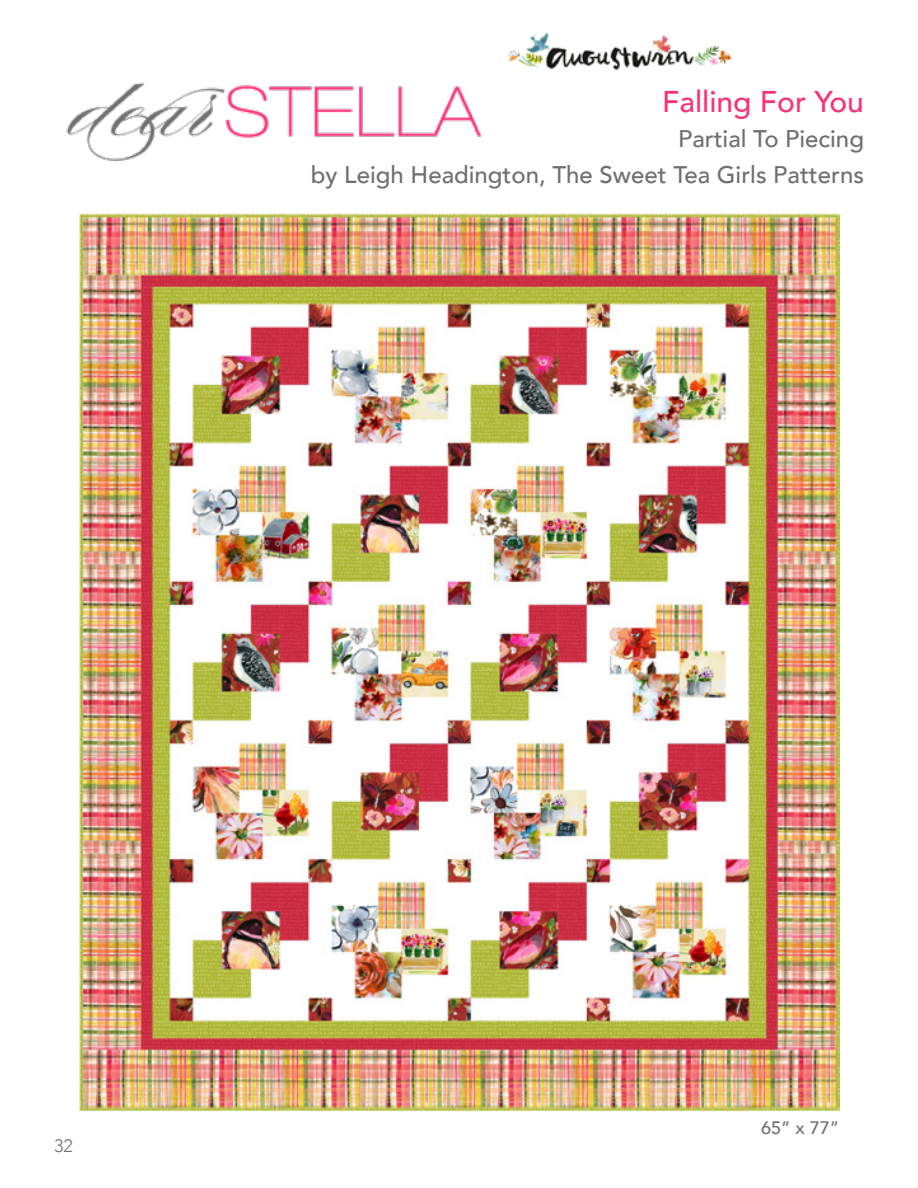
<style>
.page{position:relative;width:918px;height:1188px;background:#fff}
.page>*{position:absolute;margin:0;border:0;box-sizing:border-box;transform-origin:0 0}
.Collection_Title{font:500 30px "Avenir";color:#fa3378}
.TITLE_sub{font:500 24px "Avenir";color:#6f6f6f}
.t1{font:500 18px "Avenir";color:#707070}
.t2{font:300 18px "Avenir";color:#707070}
</style>
<div class="page">
<img style="left:66px;top:82px;width:416px;height:79px">
<img style="left:79px;top:212px;width:760px;height:899px">
<img style="left:508px;top:32px;width:224px;height:38px">
<p class="Collection_Title" style="left:662px;top:75px;width:203px">Falling For You</p>
<p class="TITLE_sub" style="left:678px;top:118px;width:187px">Partial To Piecing</p>
<p class="TITLE_sub" style="left:311px;top:154px;width:555px">by Leigh Headington, The Sweet Tea Girls Patterns</p>
<p class="t2" style="left:54px;top:1135px;width:20px">32</p>
<p class="t1" style="left:761px;top:1112px;width:80px">65” x 77”</p>
</div>
